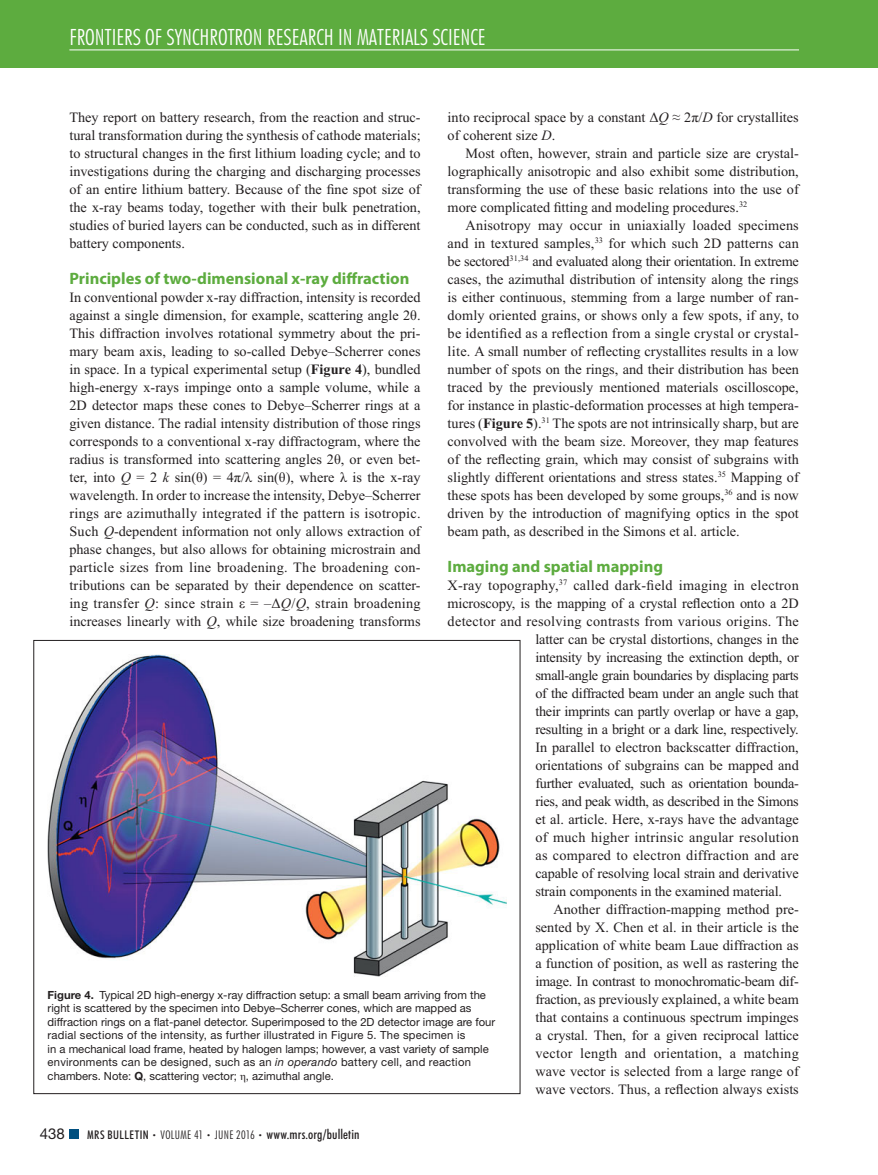
<style>
.page{position:relative;width:878px;height:1175px;background:#fff}
.page>*{position:absolute;margin:0;border:0;box-sizing:border-box;transform-origin:0 0}
.t1{font:300 condensed 22.5px "Futura BT";color:#fff}
.t2{font:700 16.5px "Myriad Pro";color:#5dac3f}
.t3{font:15px "Helvetica Neue LT Std";color:#231f20}
.t4{font:14.25px/18px "Times New Roman";color:#231f20;text-align:justify}
.t5{font:14.25px "Times New Roman";letter-spacing:-.02em;color:#231f20}
.t6{font:14.25px "Times New Roman";letter-spacing:.02em;color:#231f20}
.t7{font:14.25px "Times New Roman";letter-spacing:-.025em;color:#231f20}
.t8{font:500 condensed 13.5px "Futura BT";letter-spacing:.01em;color:#231f20}
.t9{font:11.25px/13.5px "Helvetica Neue LT Std";color:#231f20}
.s1{font-style:italic}
.s2{font-weight:700}
.s3{font-family:"Times New Roman"}
.s4{font-size:12px}
.s5{font-weight:300;font-size:7.5px}
.s6{font-weight:300;font-size:12px}
</style>
<div class="page">
<div style="left:0;top:0;width:878px;height:68px;background:#5dac3f"></div>
<hr style="left:69px;top:50px;width:730px;height:1px;background:#fff">
<div style="left:69px;top:1130px;width:9px;height:8px;background:#005080"></div>
<img style="left:48px;top:654px;width:459px;height:322px">
<h1 class="t1" style="left:69px;top:29px;width:417px">FRONTIERS OF SYNCHROTRON RESEARCH IN MATERIALS SCIENCE</h1>
<p class="t4" style="left:447px;top:109px;width:353px">into reciprocal space by a constant Δ <span class="s1">Q</span> ≈ 2 π / <span class="s1">D</span> for crystallites of coherent size <span class="s1">D</span> .</p>
<p class="t4" style="left:447px;top:145px;width:353px;text-indent:18px">Most often, however, strain and particle size are crystal&shy;lographically anisotropic and also exhibit some distribution, transforming the use of these basic relations into the use of more complicated fitting and modeling procedures. <sup>32</sup></p>
<p class="t4" style="left:447px;top:217px;width:353px;text-indent:18px">Anisotropy may occur in uniaxially loaded specimens and in textured samples, <sup>33</sup> for which such 2D patterns can be sectored <sup>31</sup> <sup>,</sup> <sup>34</sup> and evaluated along their orientation. In extreme cases, the azimuthal distribution of intensity along the rings is either continuous, stemming from a large number of ran&shy;domly oriented grains, or shows only a few spots, if any, to be identified as a reflection from a single crystal or crystal&shy;lite. A small number of reflecting crystallites results in a low number of spots on the rings, and their distribution has been traced by the previously mentioned materials oscilloscope, for instance in plastic-deformation processes at high tempera&shy;tures ( <span class="s2">Figure 5</span> ). <sup>31</sup> The spots are not intrinsically sharp, but are convolved with the beam size. Moreover, they map features of the reflecting grain, which may consist of subgrains with slightly different orientations and stress states. <sup>35</sup> Mapping of these spots has been developed by some groups, <sup>36</sup> and is now driven by the introduction of magnifying optics in the spot beam path, as described in the Simons et al. article.</p>
<p class="t2" style="left:447px;top:560px;width:217px">Imaging and spatial mapping</p>
<p class="t6" style="left:447px;top:580px;width:353px">X-ray topography, <sup>37</sup> called dark-field imaging in electron</p>
<p class="t4" style="left:447px;top:595px;width:352px">microscopy, is the mapping of a crystal reflection onto a 2D</p>
<p class="t6" style="left:447px;top:616px;width:352px">detector and resolving contrasts from various origins. The</p>
<p class="t4" style="left:535px;top:631px;width:265px">latter can be crystal distortions, changes in the</p>
<p class="t5" style="left:535px;top:652px;width:265px">intensity by increasing the extinction depth, or</p>
<p class="t7" style="left:535px;top:670px;width:265px">small-angle grain boundaries by displacing parts</p>
<p class="t5" style="left:535px;top:688px;width:265px">of the diffracted beam under an angle such that</p>
<p class="t5" style="left:535px;top:706px;width:265px">their imprints can partly overlap or have a gap,</p>
<p class="t5" style="left:535px;top:724px;width:265px">resulting in a bright or a dark line, respectively.</p>
<p class="t4" style="left:535px;top:739px;width:265px">In parallel to electron backscatter diffraction,</p>
<p class="t4" style="left:535px;top:757px;width:265px">orientations of subgrains can be mapped and</p>
<p class="t5" style="left:535px;top:778px;width:265px">further evaluated, such as orientation bounda-</p>
<p class="t5" style="left:535px;top:796px;width:265px">ries, and peak width, as described in the Simons</p>
<p class="t4" style="left:535px;top:811px;width:265px">et al. article. Here, x-rays have the advantage</p>
<p class="t6" style="left:535px;top:832px;width:265px">of much higher intrinsic angular resolution</p>
<p class="t6" style="left:535px;top:850px;width:265px">as compared to electron diffraction and are</p>
<p class="t4" style="left:535px;top:865px;width:265px">capable of resolving local strain and derivative</p>
<p class="t4" style="left:535px;top:883px;width:248px">strain components in the examined material.</p>
<p class="t4" style="left:553px;top:901px;width:247px">Another diffraction-mapping method pre-</p>
<p class="t4" style="left:535px;top:919px;width:265px">sented by X. Chen et al. in their article is the</p>
<p class="t4" style="left:535px;top:937px;width:265px">application of white beam Laue diffraction as</p>
<p class="t4" style="left:535px;top:955px;width:265px">a function of position, as well as rastering the</p>
<p class="t5" style="left:535px;top:976px;width:265px">image. In contrast to monochromatic-beam dif-</p>
<p class="t4" style="left:535px;top:991px;width:265px">fraction, as previously explained, a white beam</p>
<p class="t4" style="left:535px;top:1009px;width:265px">that contains a continuous spectrum impinges</p>
<p class="t4" style="left:535px;top:1027px;width:265px">a crystal. Then, for a given reciprocal lattice</p>
<p class="t6" style="left:535px;top:1048px;width:265px">vector length and orientation, a matching</p>
<p class="t4" style="left:535px;top:1063px;width:265px">wave vector is selected from a large range of</p>
<p class="t4" style="left:535px;top:1081px;width:265px">wave vectors. Thus, a reflection always exists</p>
<p class="t4" style="left:69px;top:109px;width:353px">They report on battery research, from the reaction and struc&shy;tural transformation during the synthesis of cathode materials; to structural changes in the first lithium loading cycle; and to investigations during the charging and discharging processes of an entire lithium battery. Because of the fine spot size of the x-ray beams today, together with their bulk penetration, studies of buried layers can be conducted, such as in different battery components.</p>
<p class="t2" style="left:69px;top:272px;width:341px">Principles of two-dimensional x-ray diffraction</p>
<p class="t4" style="left:69px;top:289px;width:353px">In conventional powder x-ray diffraction, intensity is recorded against a single dimension, for example, scattering angle 2 θ .<br>This diffraction involves rotational symmetry about the pri&shy;mary beam axis, leading to so-called Debye–Scherrer cones in space. In a typical experimental setup ( <span class="s2">Figure 4</span> ), bundled high-energy x-rays impinge onto a sample volume, while a 2D detector maps these cones to Debye–Scherrer rings at a given distance. The radial intensity distribution of those rings corresponds to a conventional x-ray diffractogram, where the radius is transformed into scattering angles 2 θ , or even bet&shy;ter, into <span class="s1">Q</span> = 2 <span class="s1">k</span> sin( θ ) = 4 π / λ sin( θ ), where λ is the x-ray wavelength. In order to increase the intensity, Debye–Scherrer rings are azimuthally integrated if the pattern is isotropic.<br>Such <span class="s1">Q</span> -dependent information not only allows extraction of phase changes, but also allows for obtaining microstrain and particle sizes from line broadening. The broadening con&shy;tributions can be separated by their dependence on scatter&shy;ing transfer <span class="s1">Q</span> : since strain ε = – Δ <span class="s1">Q</span> / <span class="s1">Q</span> , strain broadening increases linearly with <span class="s1">Q</span> , while size broadening transforms</p>
<p class="t9" style="left:48px;top:989px;width:449px"><span class="s2">Figure 4.</span> Typical 2D high-energy x-ray diffraction setup: a small beam arriving from the right is scattered by the specimen into Debye–Scherrer cones, which are mapped as diffraction rings on a flat-panel detector. Superimposed to the 2D detector image are four radial sections of the intensity, as further illustrated in Figure 5 . The specimen is<br>in a mechanical load frame, heated by halogen lamps; however, a vast variety of sample environments can be designed, such as an <span class="s1">in operando</span> battery cell, and reaction chambers. Note: <span class="s2">Q</span> , scattering vector; <span class="s3">η</span> , azimuthal angle.</p>
<p class="t3" style="left:40px;top:1128px;width:27px">438</p>
<p class="t8" style="left:87px;top:1126px;width:274px"><span class="s4">MRS BULLETIN</span> <span class="s5">•</span> <span class="s6">VOLUME 41</span> <span class="s5">•</span> <span class="s6">JUNE 2016</span> <span class="s5">•</span> www.mrs.org/bulletin</p>
</div>
